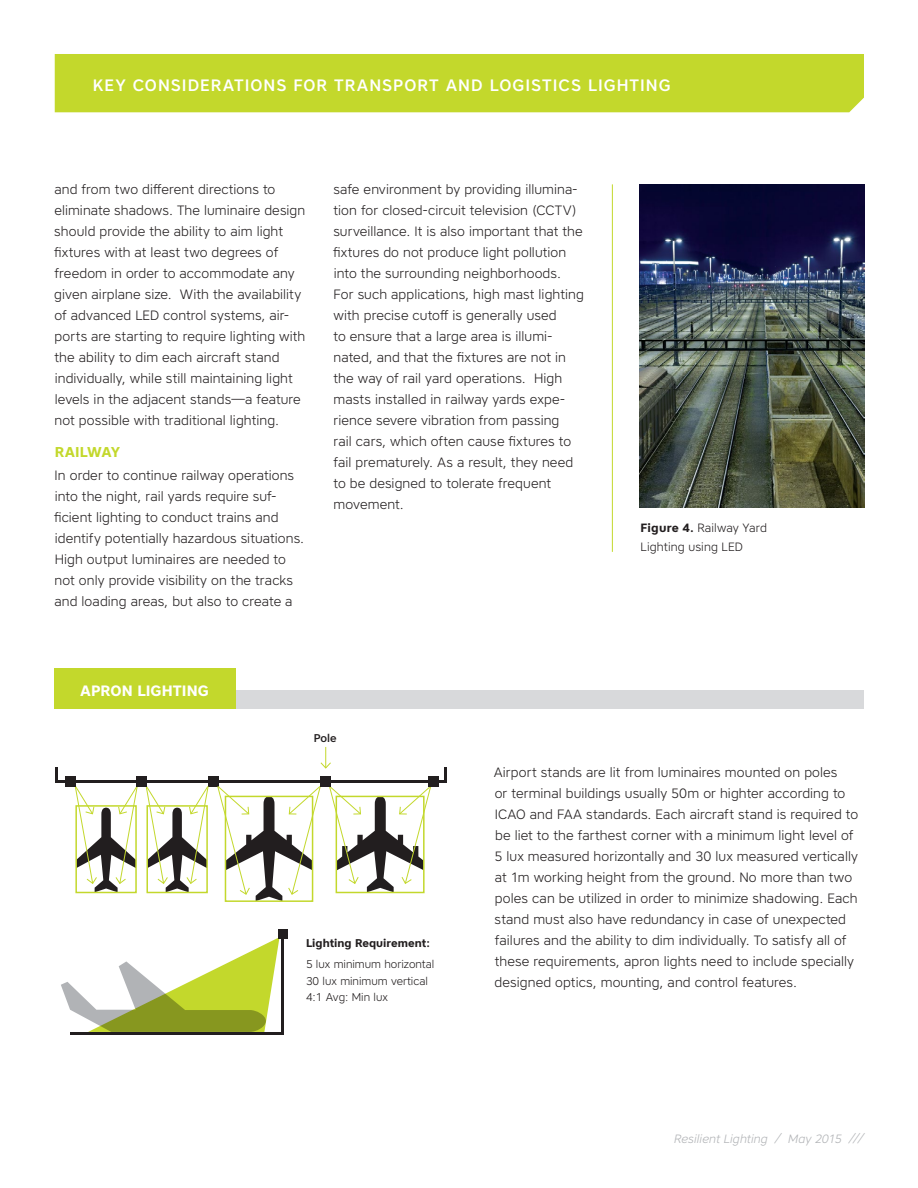
<style>
.page{position:relative;width:918px;height:1188px;background:#fff}
.page>*{position:absolute;margin:0;border:0;box-sizing:border-box;transform-origin:0 0}
.t1{font:500 16.5px "Core Sans A55";letter-spacing:.06em;color:#fff}
.t2{font:700 15px "Core Sans A65";letter-spacing:.005em;color:#fff}
.t3{font:700 14.25px "Core Sans A65";letter-spacing:-.015em;color:#c3d82c}
.t4{font:300 13.5px/21px "Core Sans A35";letter-spacing:.005em;color:#221e1f}
.t5{font:300 12px/19.5px "Core Sans A35";letter-spacing:.01em;color:#221e1f}
.t6{font:italic 300 12px "Core Sans A35";letter-spacing:.01em;color:#b1b3b6}
.t7{font:300 11.25px/16.5px "Core Sans A35";color:#221e1f}
.t8{font:700 11.25px "Core Sans A65";color:#221e1f}
.t9{font:500 11.25px "Core Sans A55";color:#221e1f}
.s1{font-family:"Core Sans A65";font-weight:700}
</style>
<div class="page">
<div style="left:55px;top:54px;width:809px;height:58px;background:#c3d82c"></div>
<svg style="left:61px;top:938px;width:219px;height:94px"></svg>
<hr style="left:282px;top:937px;width:2px;height:95px;background:#221e1f">
<hr style="left:71px;top:1032px;width:213px;height:3px;background:#221e1f">
<svg style="left:56px;top:767px;width:2px;height:13px"></svg>
<hr style="left:444px;top:767px;width:3px;height:16px;background:#221e1f">
<hr style="left:56px;top:780px;width:391px;height:3px;background:#221e1f">
<div style="left:278px;top:929px;width:10px;height:10px;background:#221e1f"></div>
<div style="left:208px;top:776px;width:10px;height:11px;background:#221e1f"></div>
<svg style="left:75px;top:785px;width:63px;height:109px"></svg>
<svg style="left:145px;top:786px;width:64px;height:108px"></svg>
<svg style="left:217px;top:785px;width:104px;height:117px"></svg>
<svg style="left:329px;top:785px;width:102px;height:109px"></svg>
<div style="left:65px;top:776px;width:11px;height:11px;background:#221e1f"></div>
<div style="left:137px;top:776px;width:10px;height:11px;background:#221e1f"></div>
<div style="left:320px;top:776px;width:10px;height:11px;background:#221e1f"></div>
<div style="left:428px;top:776px;width:10px;height:11px;background:#221e1f"></div>
<div style="left:179px;top:690px;width:685px;height:19px;background:#d8d9db"></div>
<div style="left:54px;top:668px;width:181px;height:41px;background:#c3d82c"></div>
<hr style="left:612px;top:184px;width:1px;height:368px;background:#c3d82c">
<svg style="left:320px;top:747px;width:11px;height:22px"></svg>
<img style="left:639px;top:184px;width:225px;height:324px">
<p class="t1" style="left:93px;top:74px;width:579px">KEY CONSIDERATIONS FOR TRANSPORT AND LOGISTICS LIGHTING</p>
<p class="t4" style="left:54px;top:179px;width:253px">and from two different directions to eliminate shadows. The luminaire design should provide the ability to aim light fixtures with at least two degrees of freedom in order to accommodate any given airplane size. With the availability of advanced LED control systems, air&shy;ports are starting to require lighting with the ability to dim each aircraft stand individually, while still maintaining light levels in the adjacent stands—a feature not possible with traditional lighting.</p>
<p class="t3" style="left:55px;top:442px;width:67px">RAILWAY</p>
<p class="t4" style="left:54px;top:465px;width:252px">In order to continue railway operations into the night, rail yards require suf&shy;ficient lighting to conduct trains and identify potentially hazardous situations.<br>High output luminaires are needed to not only provide visibility on the tracks and loading areas, but also to create a</p>
<p class="t4" style="left:333px;top:179px;width:252px">safe environment by providing illumina&shy;tion for closed-circuit television (CCTV) surveillance. It is also important that the fixtures do not produce light pollution into the surrounding neighborhoods.<br>For such applications, high mast lighting with precise cutoff is generally used<br>to ensure that a large area is illumi&shy;nated, and that the fixtures are not in the way of rail yard operations. High masts installed in railway yards expe&shy;rience severe vibration from passing<br>rail cars, which often cause fixtures to fail prematurely. As a result, they need to be designed to tolerate frequent movement.</p>
<p class="t2" style="left:80px;top:680px;width:130px">APRON LIGHTING</p>
<p class="t9" style="left:314px;top:731px;width:24px">Pole</p>
<p class="t5" style="left:641px;top:518px;width:128px"><span class="s1">Figure 4.</span> Railway Yard<br>Lighting using LED</p>
<p class="t8" style="left:306px;top:936px;width:125px">Lighting Requirement:</p>
<p class="t7" style="left:306px;top:956px;width:130px">5 lux minimum horizontal<br>30 lux minimum vertical<br>4:1 Avg: Min lux</p>
<p class="t4" style="left:494px;top:762px;width:366px">Airport stands are lit from luminaires mounted on poles<br>or terminal buildings usually 50m or highter according to ICAO and FAA standards. Each aircraft stand is required to be liet to the farthest corner with a minimum light level of 5 lux measured horizontally and 30 lux measured vertically at 1m working height from the ground. No more than two poles can be utilized in order to minimize shadowing. Each stand must also have redundancy in case of unexpected failures and the ability to dim individually. To satisfy all of these requirements, apron lights need to include specially designed optics, mounting, and control features.</p>
<p class="t6" style="left:674px;top:1131px;width:191px">Resilient Lighting / May 2015 ///</p>
</div>
